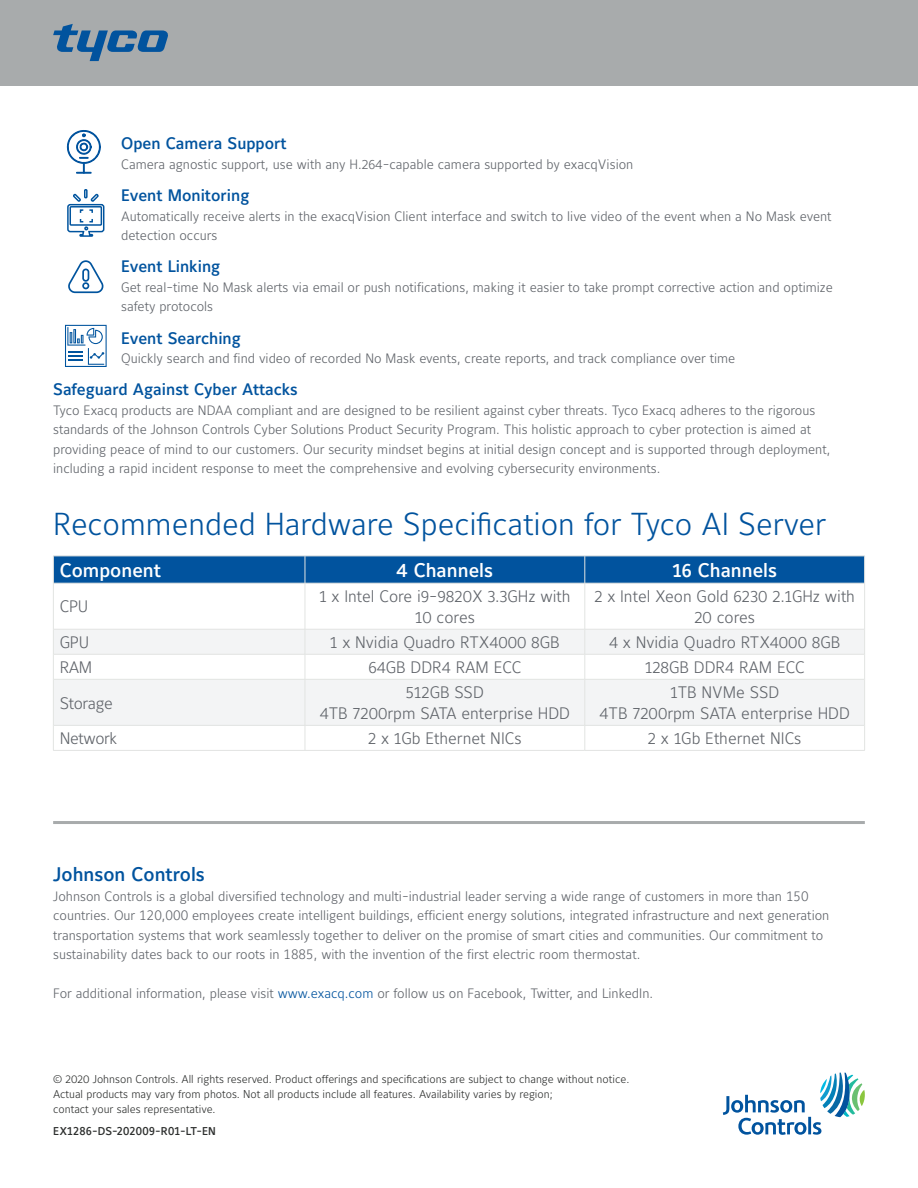
<style>
.page{position:relative;width:918px;height:1188px;background:#fff}
.page>*{position:absolute;margin:0;border:0;box-sizing:border-box;transform-origin:0 0}
.t1{font:300 31.5px "Maurea Jci Lf ML";color:#01539e}
.t2{font:500 19.5px "Maurea Jci Lf ML";color:#fff}
.t3{font:500 19.5px "Maurea Jci Tf ML";color:#01539e}
.t4{font:300 16.5px/21px "Maurea Jci Lf ML";color:#5f6369;text-align:center}
.t5{font:500 16.5px "Maurea Jci Lf ML";color:#01539e}
.t6{font:300 16.5px "Maurea Jci Lf ML";letter-spacing:-.02em;color:#5f6369}
.t7{font:300 13.5px/19.5px "Maurea Jci Lf ML";color:#5f6369}
.t8{font:300 13.5px/19.5px "Maurea Jci Tf ML";color:#5f6369}
.t9{font:300 11.25px/15px "Maurea Jci Lf ML";color:#2d2f2e}
.t10{font:500 11.25px "Maurea Jci Tf ML";color:#2d2f2e}
.s1{color:#01539e}
</style>
<div class="page">
<svg style="left:54px;top:630px;width:810px;height:95px;fill:#f3f4f5"></svg>
<svg style="left:53px;top:556px;width:812px;height:27px;background:#0757a0"></svg>
<hr style="left:53px;top:583px;width:1px;height:46px;background:#e2e4e2">
<hr style="left:54px;top:583px;width:251px;height:1px;background:#e2e4e2">
<hr style="left:305px;top:583px;width:1px;height:46px;background:#e2e4e2">
<hr style="left:305px;top:583px;width:280px;height:1px;background:#e2e4e2">
<hr style="left:585px;top:583px;width:279px;height:1px;background:#e2e4e2">
<hr style="left:585px;top:583px;width:1px;height:46px;background:#e2e4e2">
<hr style="left:864px;top:583px;width:1px;height:46px;background:#e2e4e2">
<hr style="left:54px;top:629px;width:251px;height:1px;background:#e2e4e2">
<hr style="left:305px;top:629px;width:280px;height:1px;background:#e2e4e2">
<hr style="left:585px;top:629px;width:279px;height:1px;background:#e2e4e2">
<svg style="left:53px;top:629px;width:1px;height:50px"></svg>
<hr style="left:54px;top:654px;width:251px;height:1px;background:#e2e4e2">
<svg style="left:305px;top:630px;width:1px;height:49px"></svg>
<hr style="left:305px;top:654px;width:280px;height:1px;background:#e2e4e2">
<hr style="left:585px;top:654px;width:279px;height:1px;background:#e2e4e2">
<svg style="left:585px;top:630px;width:1px;height:49px"></svg>
<svg style="left:864px;top:629px;width:1px;height:50px"></svg>
<hr style="left:53px;top:679px;width:1px;height:46px;background:#e2e4e2">
<hr style="left:54px;top:679px;width:251px;height:1px;background:#e2e4e2">
<hr style="left:305px;top:680px;width:1px;height:45px;background:#e2e4e2">
<hr style="left:305px;top:679px;width:280px;height:1px;background:#e2e4e2">
<hr style="left:585px;top:679px;width:279px;height:1px;background:#e2e4e2">
<hr style="left:585px;top:680px;width:1px;height:45px;background:#e2e4e2">
<hr style="left:864px;top:679px;width:1px;height:46px;background:#e2e4e2">
<svg style="left:53px;top:725px;width:1px;height:25px"></svg>
<hr style="left:54px;top:725px;width:251px;height:1px;background:#e2e4e2">
<svg style="left:305px;top:726px;width:1px;height:24px"></svg>
<hr style="left:305px;top:725px;width:280px;height:1px;background:#e2e4e2">
<hr style="left:585px;top:725px;width:279px;height:1px;background:#e2e4e2">
<svg style="left:864px;top:725px;width:1px;height:25px"></svg>
<hr style="left:53px;top:750px;width:252px;height:1px;background:#e2e4e2">
<hr style="left:305px;top:750px;width:280px;height:1px;background:#e2e4e2">
<hr style="left:585px;top:750px;width:280px;height:1px;background:#e2e4e2">
<div style="left:0;top:0;width:918px;height:85px;background:#a8abac"></div>
<svg style="left:53px;top:24px;width:115px;height:37px"></svg>
<svg style="left:723px;top:1073px;width:142px;height:62px"></svg>
<hr style="left:53px;top:821px;width:812px;height:3px;background:#a8abac">
<svg style="left:66px;top:130px;width:35px;height:44px"></svg>
<svg style="left:67px;top:189px;width:38px;height:48px"></svg>
<svg style="left:68px;top:260px;width:36px;height:34px"></svg>
<svg style="left:65px;top:325px;width:42px;height:42px"></svg>
<p class="t5" style="left:121px;top:134px;width:167px">Open Camera Support</p>
<p class="t7" style="left:121px;top:154px;width:514px">Camera agnostic support, use with any H.264-capable camera supported by exacqVision</p>
<p class="t5" style="left:121px;top:186px;width:130px">Event Monitoring</p>
<p class="t7" style="left:121px;top:206px;width:712px">Automatically receive alerts in the exacqVision Client interface and switch to live video of the event when a No Mask event detection occurs</p>
<p class="t5" style="left:121px;top:257px;width:101px">Event Linking</p>
<p class="t7" style="left:121px;top:277px;width:713px">Get real-time No Mask alerts via email or push notifications, making it easier to take prompt corrective action and optimize safety protocols</p>
<p class="t5" style="left:121px;top:328px;width:121px">Event Searching</p>
<p class="t7" style="left:121px;top:348px;width:616px">Quickly search and find video of recorded No Mask events, create reports, and track compliance over time</p>
<p class="t5" style="left:53px;top:380px;width:246px">Safeguard Against Cyber Attacks</p>
<p class="t7" style="left:53px;top:400px;width:779px">Tyco Exacq products are NDAA compliant and are designed to be resilient against cyber threats. Tyco Exacq adheres to the rigorous standards of the Johnson Controls Cyber Solutions Product Security Program. This holistic approach to cyber protection is aimed at providing peace of mind to our customers. Our security mindset begins at initial design concept and is supported through deployment, including a rapid incident response to meet the comprehensive and evolving cybersecurity environments.</p>
<h1 class="t1" style="left:53px;top:505px;width:774px">Recommended Hardware Specification for Tyco AI Server</h1>
<h2 class="t2" style="left:60px;top:558px;width:103px">Component</h2>
<h2 class="t2" style="left:397px;top:558px;width:98px">4 Channels</h2>
<h2 class="t2" style="left:672px;top:558px;width:106px">16 Channels</h2>
<p class="t4" style="left:60px;top:596px;width:30px">CPU</p>
<p class="t4" style="left:319px;top:585px;width:253px">1 x Intel Core i9-9820X 3.3GHz with<br>10 cores</p>
<p class="t4" style="left:594px;top:585px;width:262px">2 x Intel Xeon Gold 6230 2.1GHz with<br>20 cores</p>
<p class="t4" style="left:60px;top:631px;width:31px">GPU</p>
<p class="t4" style="left:330px;top:631px;width:231px">1 x Nvidia Quadro RTX4000 8GB</p>
<p class="t4" style="left:609px;top:631px;width:233px">4 x Nvidia Quadro RTX4000 8GB</p>
<p class="t4" style="left:60px;top:656px;width:34px">RAM</p>
<p class="t4" style="left:368px;top:656px;width:154px">64GB DDR4 RAM ECC</p>
<p class="t4" style="left:645px;top:656px;width:161px">128GB DDR4 RAM ECC</p>
<p class="t6" style="left:60px;top:693px;width:55px">Storage</p>
<p class="t4" style="left:320px;top:681px;width:252px">512GB SSD<br>4TB 7200rpm SATA enterprise HDD</p>
<p class="t4" style="left:600px;top:681px;width:252px">1TB NVMe SSD<br>4TB 7200rpm SATA enterprise HDD</p>
<p class="t6" style="left:60px;top:728px;width:59px">Network</p>
<p class="t4" style="left:368px;top:727px;width:155px">2 x 1Gb Ethernet NICs</p>
<p class="t4" style="left:648px;top:727px;width:155px">2 x 1Gb Ethernet NICs</p>
<h2 class="t3" style="left:53px;top:863px;width:153px">Johnson Controls</h2>
<p class="t8" style="left:53px;top:886px;width:778px">Johnson Controls is a global diversified technology and multi-industrial leader serving a wide range of customers in more than 150 countries. Our 120,000 employees create intelligent buildings, efficient energy solutions, integrated infrastructure and next generation transportation systems that work seamlessly together to deliver on the promise of smart cities and communities. Our commitment to sustainability dates back to our roots in 1885, with the invention of the first electric room thermostat.</p>
<p class="t8" style="left:53px;top:983px;width:602px">For additional information, please visit <span class="s1">www.exacq.com</span> or follow us on Facebook, Twitter, and LinkedIn.</p>
<p class="t9" style="left:53px;top:1071px;width:578px">© 2020 Johnson Controls. All rights reserved. Product offerings and specifications are subject to change without notice.<br>Actual products may vary from photos. Not all products include all features. Availability varies by region;<br>contact your sales representative.</p>
<p class="t10" style="left:53px;top:1124px;width:164px">EX1286-DS-202009-R01-LT-EN</p>
</div>
